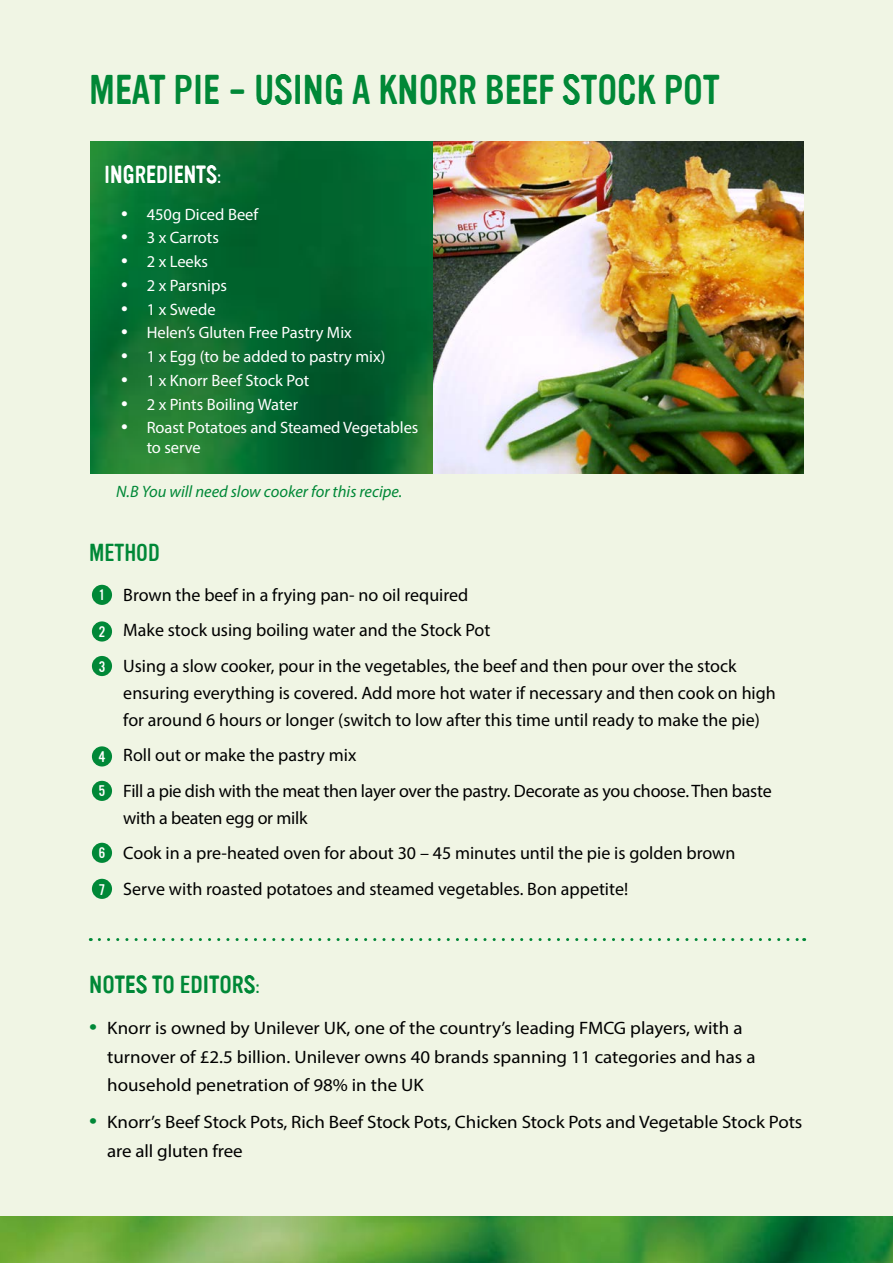
<style>
.page{position:relative;width:893px;height:1263px;background:#f0f5e4}
.page>*{position:absolute;margin:0;border:0;box-sizing:border-box;transform-origin:0 0}
.t1{font:40.5px "Flavour";color:#008837}
.t2{font:24px "Flavour";color:#008837;scale:1.05 1}
.t3{font:24px "Flavour";color:#fff}
.t4{font:24px "Flavour";color:#008837}
.t5{font:18px/35.5px "Myriad Pro";color:#000}
.t6{font:18px/28.5px "Myriad Pro";color:#000;scale:1.05 1}
.t7{font:16.5px/19.5px "Myriad Pro";color:#fff}
.t8{font:italic 16.5px "Myriad Pro";color:#008837}
.t9{font:15px "Flavour";color:#fff}
.s1{font-size:24px}
.s2{font-size:27px;color:#008837}
</style>
<div class="page">
<img style="left:90px;top:142px;width:714px;height:331px">
<svg style="left:99px;top:938px;width:706px;height:3px"></svg>
<img style="left:0;top:1216px;width:893px;height:47px">
<div style="left:92px;top:585px;width:20px;height:20px;background:#008837;border-radius:50%"></div>
<div style="left:92px;top:621px;width:20px;height:20px;background:#008837;border-radius:50%"></div>
<div style="left:92px;top:656px;width:20px;height:20px;background:#008837;border-radius:50%"></div>
<div style="left:92px;top:746px;width:20px;height:20px;background:#008837;border-radius:50%"></div>
<div style="left:92px;top:781px;width:20px;height:20px;background:#008837;border-radius:50%"></div>
<div style="left:92px;top:843px;width:20px;height:20px;background:#008837;border-radius:50%"></div>
<div style="left:92px;top:879px;width:20px;height:20px;background:#008837;border-radius:50%"></div>
<h1 class="t1" style="left:89px;top:68px;width:632px">MEAT PIE – USING A KNORR BEEF STOCK POT</h1>
<h2 class="t3" style="left:104px;top:162px;width:119px">INGREDIENTS:</h2>
<p class="t7" style="left:121px;top:204px;width:139px"><span class="s1">•</span> 450g Diced Beef</p>
<p class="t7" style="left:121px;top:228px;width:99px"><span class="s1">•</span> 3 x Carrots</p>
<p class="t7" style="left:121px;top:252px;width:88px"><span class="s1">•</span> 2 x Leeks</p>
<p class="t7" style="left:121px;top:275px;width:107px"><span class="s1">•</span> 2 x Parsnips</p>
<p class="t7" style="left:121px;top:299px;width:96px"><span class="s1">•</span> 1 x Swede</p>
<p class="t7" style="left:121px;top:323px;width:232px"><span class="s1">•</span> Helen’s Gluten Free Pastry Mix</p>
<p class="t7" style="left:121px;top:347px;width:266px"><span class="s1">•</span> 1 x Egg (to be added to pastry mix)</p>
<p class="t7" style="left:121px;top:370px;width:190px"><span class="s1">•</span> 1 x Knorr Beef Stock Pot</p>
<p class="t7" style="left:121px;top:394px;width:178px"><span class="s1">•</span> 2 x Pints Boiling Water</p>
<p class="t7" style="left:147px;top:418px;width:273px;text-indent:-26px"><span class="s1">•</span> Roast Potatoes and Steamed Vegetables to serve</p>
<p class="t8" style="left:116px;top:482px;width:288px">N.B You will need slow cooker for this recipe.</p>
<h2 class="t4" style="left:89px;top:539px;width:72px">METHOD</h2>
<p class="t5" style="left:123px;top:577px;width:615px">Brown the beef in a frying pan- no oil required<br>Make stock using boiling water and the Stock Pot<br>Using a slow cooker, pour in the vegetables, the beef and then pour over the stock</p>
<p class="t5" style="left:123px;top:679px;width:654px;line-height:27px">ensuring everything is covered. Add more hot water if necessary and then cook on high for around 6 hours or longer (switch to low after this time until ready to make the pie)</p>
<p class="t5" style="left:123px;top:737px;width:650px">Roll out or make the pastry mix<br>Fill a pie dish with the meat then layer over the pastry. Decorate as you choose. Then baste</p>
<p class="t5" style="left:123px;top:800px;width:614px">with a beaten egg or milk<br>Cook in a pre-heated oven for about 30 – 45 minutes until the pie is golden brown<br>Serve with roasted potatoes and steamed vegetables. Bon appetite!</p>
<p class="t9" style="left:100px;top:587px;width:6px">1</p>
<p class="t9" style="left:99px;top:624px;width:8px">2</p>
<p class="t9" style="left:99px;top:658px;width:8px">3</p>
<p class="t9" style="left:98px;top:749px;width:9px">4</p>
<p class="t9" style="left:99px;top:783px;width:8px">5</p>
<p class="t9" style="left:99px;top:845px;width:8px">6</p>
<p class="t9" style="left:99px;top:881px;width:7px">7</p>
<h2 class="t2" style="left:89px;top:971px;width:164px">NOTES TO EDITORS:</h2>
<p class="t6" style="left:107px;top:1013px;width:619px;text-indent:-18px"><span class="s2">•</span> Knorr is owned by Unilever UK, one of the country’s leading FMCG players, with a turnover of £2.5 billion. Unilever owns 40 brands spanning 11 categories and has a household penetration of 98% in the UK</p>
<p class="t6" style="left:107px;top:1107px;width:663px;text-indent:-18px"><span class="s2">•</span> Knorr’s Beef Stock Pots, Rich Beef Stock Pots, Chicken Stock Pots and Vegetable Stock Pots are all gluten free</p>
</div>
